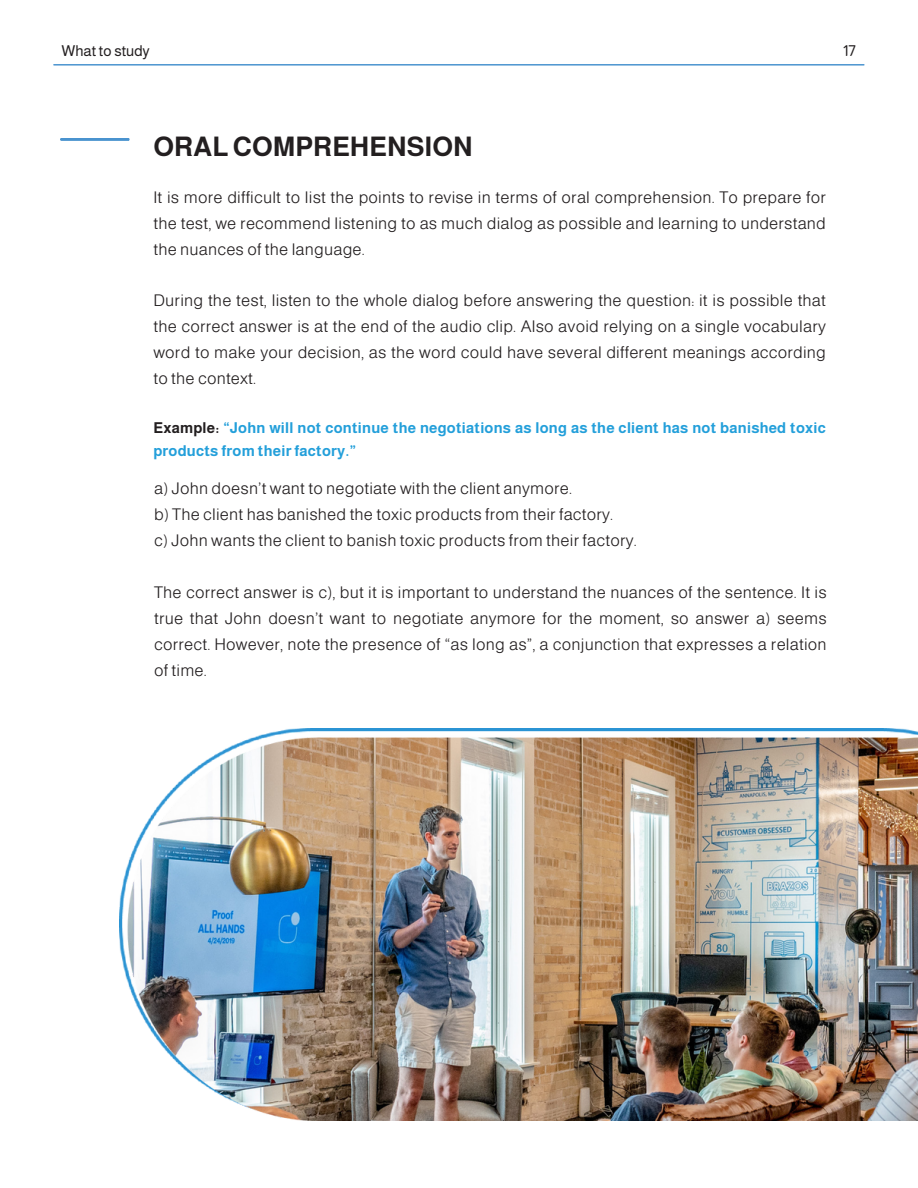
<style>
.page{position:relative;width:918px;height:1188px;background:#fff}
.page>*{position:absolute;margin:0;border:0;box-sizing:border-box;transform-origin:0 0}
.t1{font:700 27px "Almarai";color:#231f20}
.t2{font:300 16.5px/25.8px "Almarai";letter-spacing:.01em;color:#231f20;text-align:justify}
.t3{font:700 15px/22.5px "Almarai";letter-spacing:.01em;color:#239fda}
.t4{font:15px "Almarai";color:#231f20}
.s1{color:#231f20}
</style>
<div class="page">
<svg style="left:53px;top:64px;width:812px;height:2px;background:#77aeda"></svg>
<svg style="left:60px;top:138px;width:70px;height:3px"></svg>
<img style="left:120px;top:728px;width:798px;height:393px">
<p class="t4" style="left:62px;top:42px;width:90px">What to study</p>
<p class="t4" style="left:843px;top:42px;width:14px">17</p>
<h1 class="t1" style="left:153px;top:132px;width:321px">ORAL COMPREHENSION</h1>
<p class="t2" style="left:153px;top:184px;width:674px">It is more difficult to list the points to revise in terms of oral comprehension. To prepare for the test, we recommend listening to as much dialog as possible and learning to understand the nuances of the language.</p>
<p class="t2" style="left:153px;top:288px;width:674px">During the test, listen to the whole dialog before answering the question: it is possible that the correct answer is at the end of the audio clip. Also avoid relying on a single vocabulary word to make your decision, as the word could have several different meanings according to the context.</p>
<p class="t3" style="left:153px;top:417px;width:674px"><span class="s1">Example:</span> “John will not continue the negotiations as long as the client has not banished toxic products from their factory.”</p>
<p class="t2" style="left:154px;top:476px;width:484px;text-align:left">a) John doesn’t want to negotiate with the client anymore.<br>b) The client has banished the toxic products from their factory.<br>c) John wants the client to banish toxic products from their factory.</p>
<p class="t2" style="left:154px;top:579px;width:674px">The correct answer is c), but it is important to understand the nuances of the sentence. It is true that John doesn’t want to negotiate anymore for the moment, so answer a) seems correct. However, note the presence of “as long as”, a conjunction that expresses a relation of time.</p>
</div>
